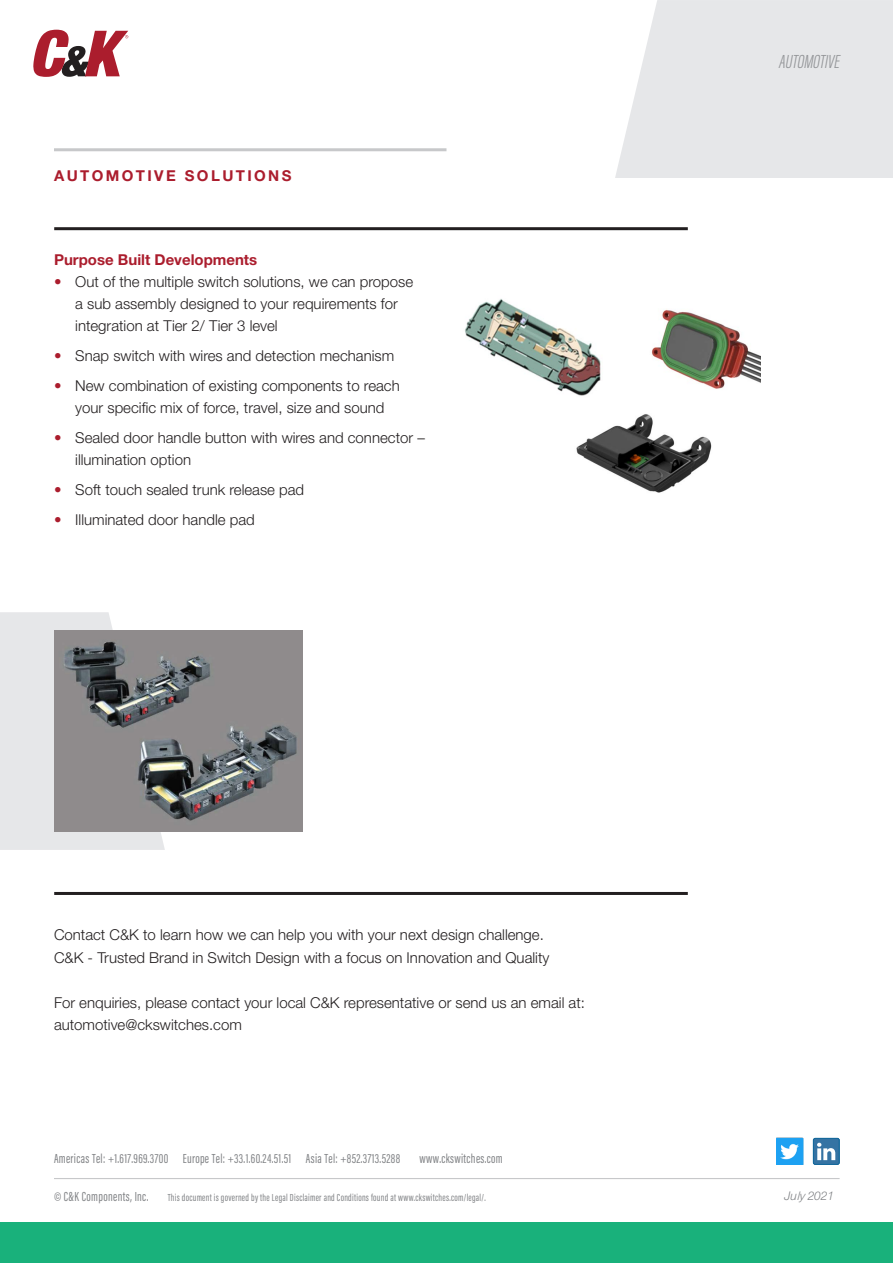
<style>
.page{position:relative;width:893px;height:1263px;background:#fff}
.page>*{position:absolute;margin:0;border:0;box-sizing:border-box;transform-origin:0 0}
.t1{font:italic 300 19.5px "Acumin Pro Extra Cond";color:#939598}
.t2{font:300 15px/21.8px "Helvetica Neue LT Std";color:#231f20}
.t3{font:700 15px "Helvetica Neue LT Std";color:#ab1d2d}
.t4{font:700 15px "Helvetica Neue LT Std";letter-spacing:.16em;color:#ab1d2d}
.t5{font:13.5px "Acumin Pro Extra Cond";letter-spacing:.025em;color:#808285}
.t6{font:italic 300 12px "Helvetica Neue LT Std";letter-spacing:-.01em;color:#808285}
.t7{font:10.5px "Acumin Pro Extra Cond";letter-spacing:.025em;color:#808285}
.s1{color:#ab1d2d}
.s2{font-style:inherit}
</style>
<div class="page">
<svg style="left:615px;top:0;width:278px;height:178px;background:#e7e8ea"></svg>
<hr style="left:54px;top:148px;width:392px;height:3px;background:#c7c8ca">
<svg style="left:33px;top:30px;width:95px;height:47px"></svg>
<div style="left:0;top:1222px;width:893px;height:41px;background:#19b17b"></div>
<hr style="left:54px;top:227px;width:634px;height:3px;background:#231f20">
<hr style="left:54px;top:892px;width:634px;height:3px;background:#231f20">
<hr style="left:54px;top:1178px;width:786px;height:1px;background:#c7c8ca">
<svg style="left:813px;top:1138px;width:27px;height:27px"></svg>
<img style="left:776px;top:1138px;width:27px;height:27px">
<div style="left:0;top:612px;width:165px;height:238px;background:#e6e7e9"></div>
<img style="left:576px;top:414px;width:136px;height:79px">
<img style="left:465px;top:299px;width:136px;height:97px">
<img style="left:652px;top:309px;width:108px;height:80px">
<img style="left:54px;top:630px;width:249px;height:202px">
<p class="t4" style="left:54px;top:166px;width:239px">AUTOMOTIVE SOLUTIONS</p>
<p class="t3" style="left:54px;top:251px;width:205px">Purpose Built Developments</p>
<p class="t2" style="left:75px;top:271px;width:339px;text-indent:-21px"><span class="s1">•</span> Out of the multiple switch solutions, we can propose a sub assembly designed to your requirements for integration at Tier 2/ Tier 3 level</p>
<p class="t2" style="left:54px;top:344px;width:342px"><span class="s1">•</span> Snap switch with wires and detection mechanism</p>
<p class="t2" style="left:54px;top:375px;width:347px;text-align:center"><span class="s1">•</span> New combination of existing components to reach your specific mix of force, travel, size and sound</p>
<p class="t2" style="left:75px;top:427px;width:351px;text-indent:-21px"><span class="s1">•</span> Sealed door handle button with wires and connector – illumination option</p>
<p class="t2" style="left:54px;top:479px;width:252px"><span class="s1">•</span> Soft touch sealed trunk release pad</p>
<p class="t2" style="left:54px;top:509px;width:202px"><span class="s1">•</span> Illuminated door handle pad</p>
<p class="t2" style="left:54px;top:923px;width:497px;line-height:22.5px">Contact C&amp;K to learn how we can help you with your next design challenge.<br>C&amp;K - Trusted Brand in Switch Design with a focus on Innovation and Quality</p>
<p class="t2" style="left:54px;top:991px;width:532px;line-height:22.5px">For enquiries, please contact your local C&amp;K representative or send us an email at: automotive@ckswitches.com</p>
<p class="t5" style="left:54px;top:1150px;width:348px">Americas Tel: +1.617.969.3700 Europe Tel: +33.1.60.24.51.51 Asia Tel: +852.3713.5288</p>
<p class="t5" style="left:419px;top:1150px;width:85px">www.ckswitches.com</p>
<h1 class="t1" style="left:779px;top:50px;width:66px">AUTOMOTIVE</h1>
<p class="t5" style="left:54px;top:1188px;width:96px">© C&amp;K Components, Inc.</p>
<p class="t7" style="left:168px;top:1191px;width:319px">This document is governed by the Legal Disclaimer and Conditions found at www.ckswitches.com/legal/.</p>
<p class="t6" style="left:784px;top:1188px;width:51px">Ju<span class="s2">ly</span> 2021</p>
</div>
